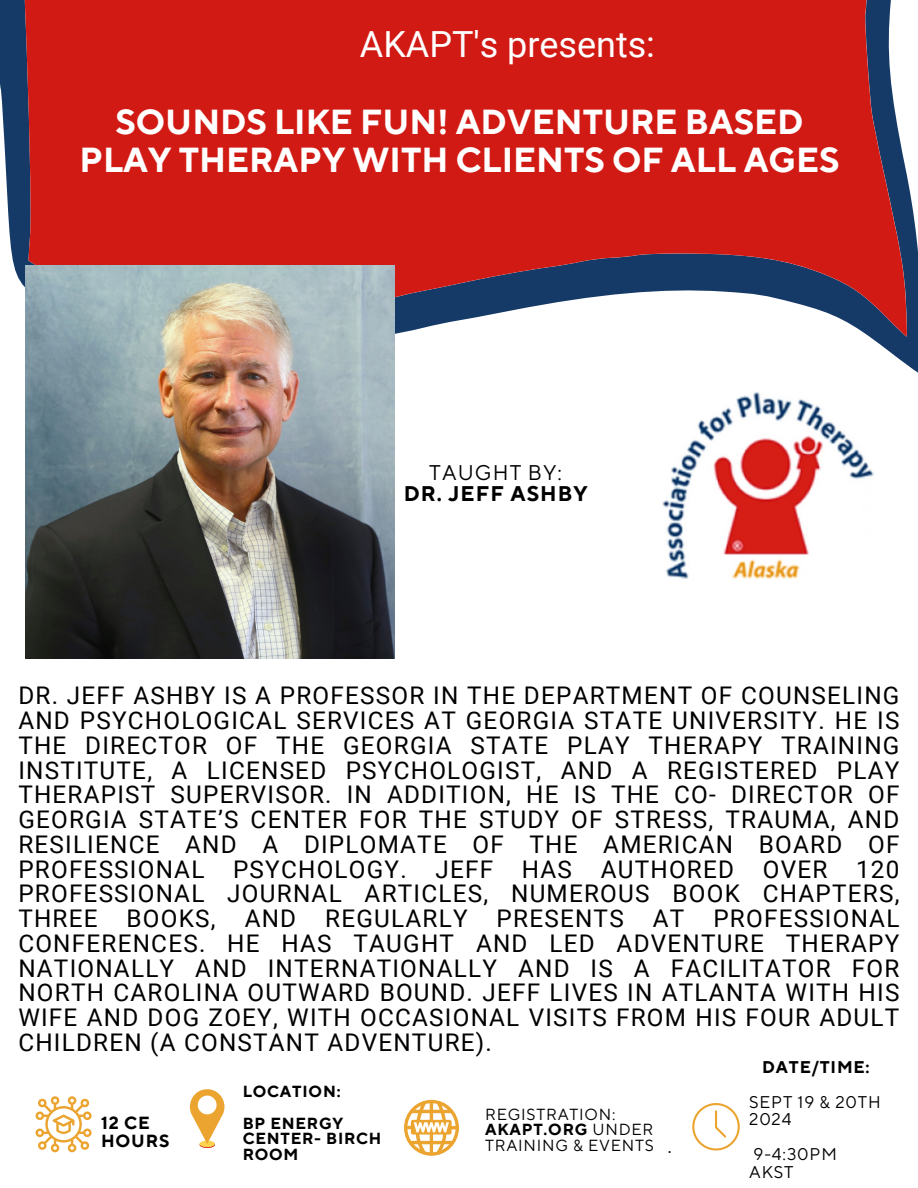
<style>
.page{position:relative;width:918px;height:1188px;background:#fff}
.page>*{position:absolute;margin:0;border:0;box-sizing:border-box;transform-origin:0 0}
.t1{font:36px "Roboto";color:#fff}
.t2{font:700 34.65px/38.1px "TT Norms Pro";color:#fff;text-align:center}
.t3{font:24.3px/24.8px "Roboto";letter-spacing:.05em;color:#000;text-align:justify}
.t4{font:700 21.15px/21.3px "TT Norms Pro";letter-spacing:.05em;color:#000;text-align:center}
.t5{font:18px "Roboto";color:#000}
.t6{font:700 17.55px/18px "TT Norms Pro";letter-spacing:.05em;color:#000}
.t7{font:16.95px/17.4px "TT Norms Pro";letter-spacing:.05em;color:#000}
.t8{font:700 16.95px "TT Norms Pro";letter-spacing:.05em;color:#000}
.t9{font:16.05px/15.8px "TT Norms Pro";letter-spacing:.05em;color:#000}
.t10{font:700 16.05px/15.8px "TT Norms Pro";letter-spacing:.05em;color:#000}
.s1{font-weight:400}
.s2{font-weight:700}
</style>
<div class="page">
<svg style="left:0;top:0;width:918px;height:374px"></svg>
<svg style="left:20px;top:0;width:898px;height:337px;background:#c32e2d"></svg>
<svg style="left:404px;top:1100px;width:55px;height:56px"></svg>
<img style="left:654px;top:371px;width:229px;height:208px">
<svg style="left:692px;top:1103px;width:48px;height:48px"></svg>
<svg style="left:200px;top:1141px;width:15px;height:7px"></svg>
<div style="left:200px;top:1141px;width:15px;height:6px;background:#fcd24f;border-radius:50%"></div>
<svg style="left:190px;top:1089px;width:35px;height:55px"></svg>
<div style="left:198px;top:1096px;width:19px;height:18px;background:#fff;border-radius:50%"></div>
<svg style="left:36px;top:1096px;width:56px;height:56px"></svg>
<img style="left:26px;top:266px;width:369px;height:392px">
<p class="t1" style="left:360px;top:24px;width:297px">AKAPT's presents:</p>
<h1 class="t2" style="left:80px;top:104px;width:761px">SOUNDS LIKE FUN! ADVENTURE BASED<br>PLAY THERAPY WITH CLIENTS OF ALL AGES</h1>
<p class="t4" style="left:404px;top:463px;width:185px"><span class="s1">TAUGHT BY:<br></span>DR. JEFF ASHBY</p>
<p class="t3" style="left:18px;top:684px;width:883px">DR. JEFF ASHBY IS A PROFESSOR IN THE DEPARTMENT OF COUNSELING AND PSYCHOLOGICAL SERVICES AT GEORGIA STATE UNIVERSITY. HE IS THE DIRECTOR OF THE GEORGIA STATE PLAY THERAPY TRAINING INSTITUTE, A LICENSED PSYCHOLOGIST, AND A REGISTERED PLAY THERAPIST SUPERVISOR. IN ADDITION, HE IS THE CO- DIRECTOR OF GEORGIA STATE’S CENTER FOR THE STUDY OF STRESS, TRAUMA, AND RESILIENCE AND A DIPLOMATE OF THE AMERICAN BOARD OF PROFESSIONAL PSYCHOLOGY. JEFF HAS AUTHORED OVER 120<br>PROFESSIONAL JOURNAL ARTICLES, NUMEROUS BOOK CHAPTERS, THREE BOOKS, AND REGULARLY PRESENTS AT PROFESSIONAL CONFERENCES. HE HAS TAUGHT AND LED ADVENTURE THERAPY NATIONALLY AND INTERNATIONALLY AND IS A FACILITATOR FOR NORTH CAROLINA OUTWARD BOUND. JEFF LIVES IN ATLANTA WITH HIS WIFE AND DOG ZOEY, WITH OCCASIONAL VISITS FROM HIS FOUR ADULT CHILDREN (A CONSTANT ADVENTURE).</p>
<p class="t6" style="left:101px;top:1114px;width:70px">12 CE<br>HOURS</p>
<p class="t10" style="left:243px;top:1084px;width:99px">LOCATION:</p>
<h5 class="t10" style="left:243px;top:1116px;width:140px">BP ENERGY<br>CENTER- BIRCH<br>ROOM</h5>
<h5 class="t9" style="left:485px;top:1107px;width:132px">REGISTRATION:</h5>
<h5 class="t9" style="left:485px;top:1122px;width:170px"><span class="s2">AKAPT.ORG</span> UNDER<br>TRAINING &amp; EVENTS</h5>
<p class="t5" style="left:668px;top:1136px;width:6px">.</p>
<p class="t8" style="left:762px;top:1057px;width:109px">DATE/TIME:</p>
<h4 class="t7" style="left:749px;top:1094px;width:133px">SEPT 19 &amp; 20TH<br>2024</h4>
<h3 class="t7" style="left:749px;top:1146px;width:89px">9-4:30PM<br>AKST</h3>
</div>
